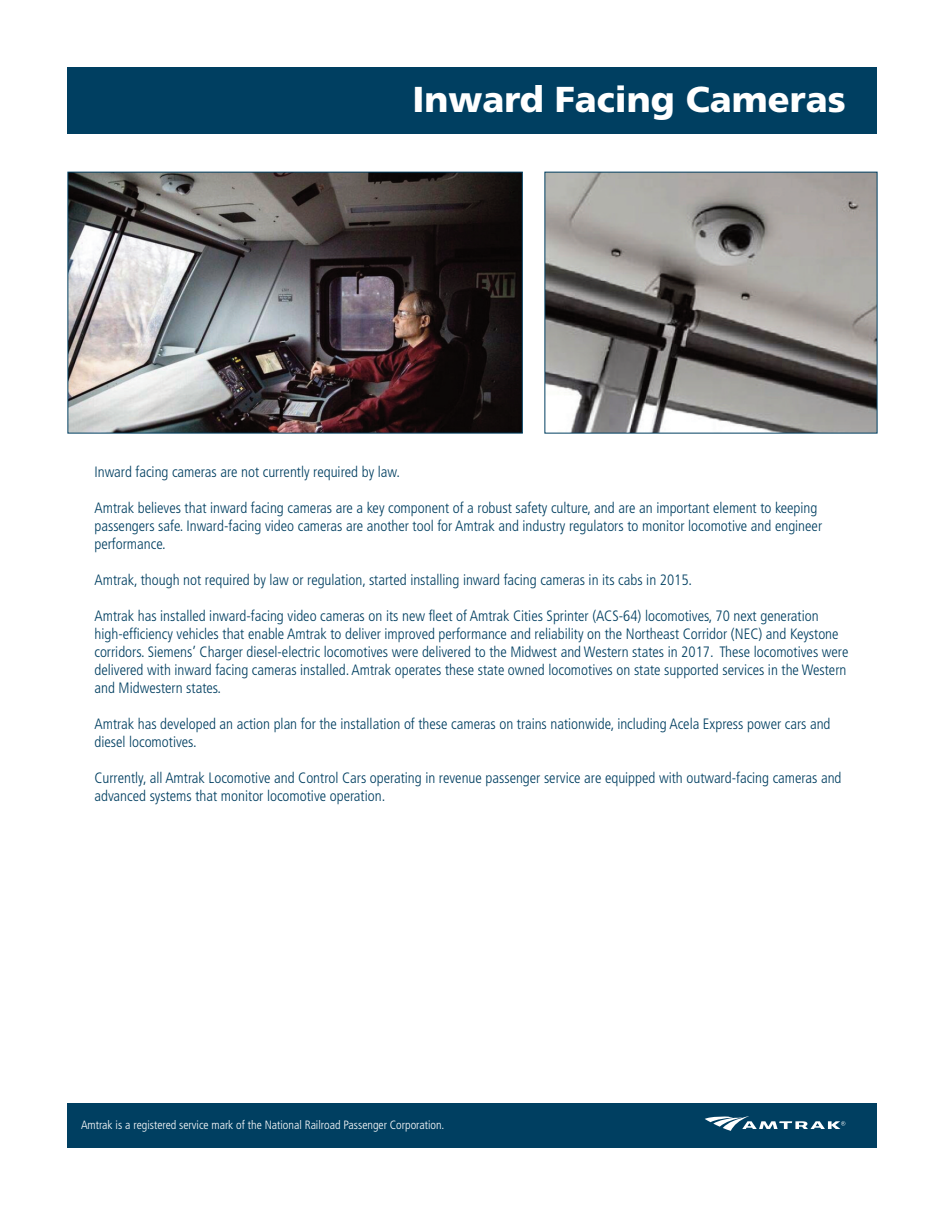
<style>
.page{position:relative;width:945px;height:1215px;background:#fff}
.page>*{position:absolute;margin:0;border:0;box-sizing:border-box;transform-origin:0 0}
.t1{font:900 36px "Frutiger";color:#fff}
.t2{font:300 condensed 15px/18px "Frutiger";color:#003f61}
.t3{font:300 condensed 12px "Frutiger";color:#fff}
</style>
<div class="page">
<div style="left:68px;top:68px;width:810px;height:66px;background:#003f61"></div>
<div style="left:68px;top:1103px;width:810px;height:45px;background:#003f61"></div>
<svg style="left:705px;top:1116px;width:140px;height:15px"></svg>
<img style="left:70px;top:174px;width:451px;height:258px">
<div style="left:68px;top:172px;width:455px;height:262px;border:1px solid #003f61"></div>
<img style="left:546px;top:174px;width:329px;height:258px">
<h1 class="t1" style="left:413px;top:85px;width:435px">Inward Facing Cameras</h1>
<p class="t2" style="left:94px;top:464px;width:307px">Inward facing cameras are not currently required by law.</p>
<p class="t2" style="left:94px;top:500px;width:729px">Amtrak believes that inward facing cameras are a key component of a robust safety culture, and are an important element to keeping passengers safe. Inward-facing video cameras are another tool for Amtrak and industry regulators to monitor locomotive and engineer performance.</p>
<p class="t2" style="left:95px;top:572px;width:599px">Amtrak, though not required by law or regulation, started installing inward facing cameras in its cabs in 2015.</p>
<p class="t2" style="left:95px;top:608px;width:756px">Amtrak has installed inward-facing video cameras on its new fleet of Amtrak Cities Sprinter (ACS-64) locomotives, 70 next generation high-efficiency vehicles that enable Amtrak to deliver improved performance and reliability on the Northeast Corridor (NEC) and Keystone corridors. Siemens’ Charger diesel-electric locomotives were delivered to the Midwest and Western states in 2017. These locomotives were delivered with inward facing cameras installed. Amtrak operates these state owned locomotives on state supported services in the Western and Midwestern states.</p>
<p class="t2" style="left:95px;top:716px;width:738px">Amtrak has developed an action plan for the installation of these cameras on trains nationwide, including Acela Express power cars and diesel locomotives.</p>
<p class="t2" style="left:95px;top:770px;width:749px">Currently, all Amtrak Locomotive and Control Cars operating in revenue passenger service are equipped with outward-facing cameras and advanced systems that monitor locomotive operation.</p>
<p class="t3" style="left:81px;top:1120px;width:365px">Amtrak is a registered service mark of the National Railroad Passenger Corporation.</p>
</div>
